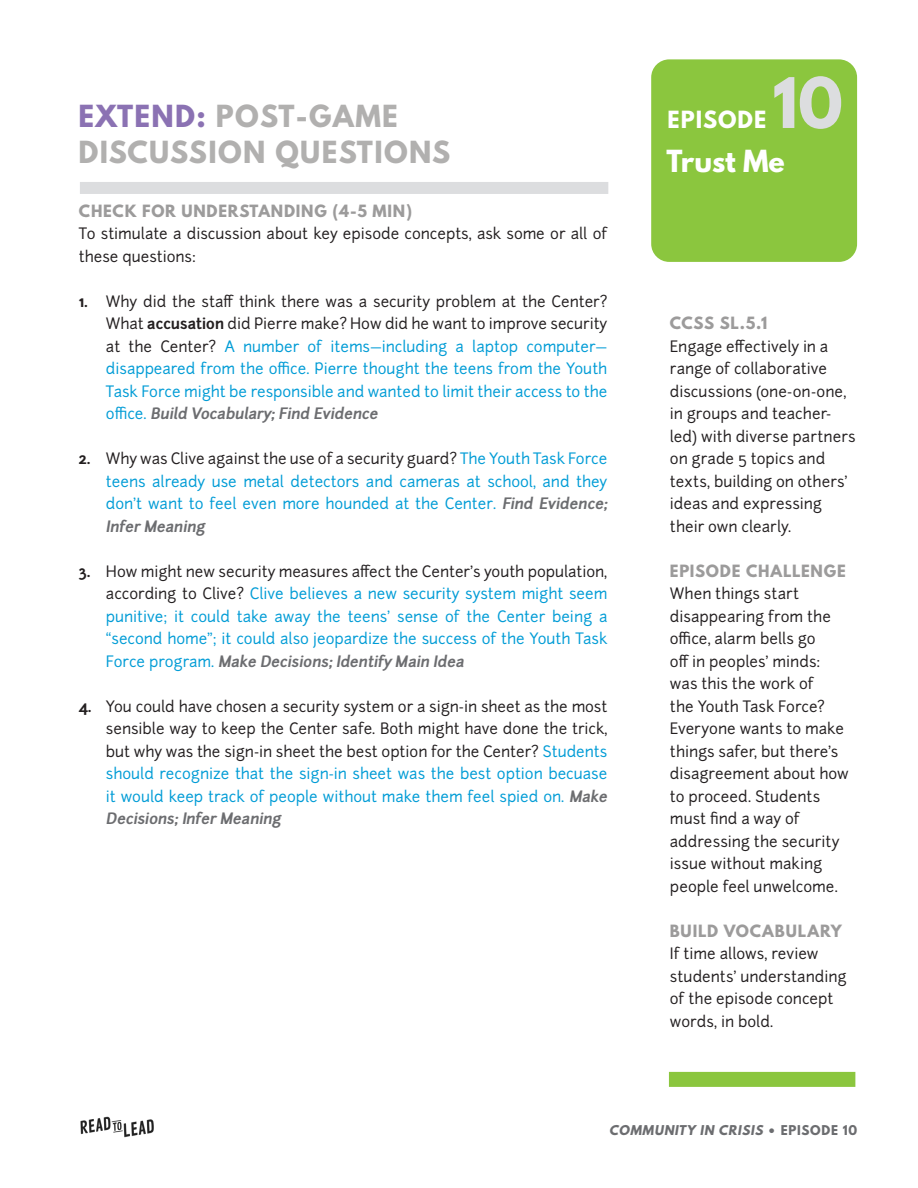
<style>
.page{position:relative;width:918px;height:1188px;background:#fff}
.page>*{position:absolute;margin:0;border:0;box-sizing:border-box;transform-origin:0 0}
.Subhead_Lesson{font:700 61.65px "League Spartan";color:#dcdddf}
.t1{font:700 27px/36px "League Spartan";letter-spacing:.05em;color:#b1b0af}
.t2{font:700 27px "League Spartan";letter-spacing:-.005em;color:#fff}
.Subhead_Lesson-2{font:700 21px "League Spartan";letter-spacing:.05em;color:#fff}
.Extend_side_bar_whit{font:15px/22.5px "Junction";letter-spacing:-.005em;color:#231f20}
.t3{font:15px/22.5px "Junction";letter-spacing:-.005em;color:#009cd6;text-align:justify}
.Discussion_Qs_no_ind{font:15px/22.5px "Junction";letter-spacing:-.005em;color:#231f20}
.Discussion_Qs_no_ind-2{font:700 15px "League Spartan";letter-spacing:.05em;color:#9c9b9b}
.t4{font:italic 700 12px "League Spartan";color:#6c6d70}
.s1{color:#8b72b3}
.s2{font-weight:700;color:#231f20}
.s3{color:#231f20}
.s4{font-weight:700;font-style:italic;color:#6c6d70}
.s5{font-weight:700}
.s6{color:#009cd6}
.s7{font-family:"League Spartan";font-weight:700;color:#9c9b9b}
.s8{font-style:normal}
</style>
<div class="page">
<div style="left:80px;top:182px;width:528px;height:12px;background:#dcdddf"></div>
<div style="left:651px;top:59px;width:206px;height:203px;background:#8bc63e;border-radius:18px"></div>
<img style="left:80px;top:1116px;width:74px;height:22px">
<div style="left:676px;top:1072px;width:172px;height:15px;background:#8bc63e"></div>
<h2 class="t1" style="left:78px;top:97px;width:373px"><span class="s1">EXTEND:</span> POST-GAME<br>DISCUSSION QUESTIONS</h2>
<p class="Discussion_Qs_no_ind-2" style="left:79px;top:199px;width:335px">CHECK FOR UNDERSTANDING (4-5 MIN)</p>
<p class="Discussion_Qs_no_ind" style="left:79px;top:223px;width:530px">To stimulate a discussion about key episode concepts, ask some or all of these questions:</p>
<p class="t3" style="left:106px;top:290px;width:503px;text-indent:-27px"><span class="s2">1.</span> <span class="s3">Why did the staff think there was a security problem at the Center?<br>What</span> <span class="s2">accusation</span> <span class="s3">did Pierre make? How did he want to improve security at the Center?</span> A number of items—including a laptop computer— disappeared from the office. Pierre thought the teens from the Youth Task Force might be responsible and wanted to limit their access to the o ffi c e . <span class="s4">Build Vocabulary;Find Evidence</span></p>
<p class="t3" style="left:106px;top:448px;width:506px;text-align:left;text-indent:-27px"><span class="s2">2.</span> <span class="s3">Why was Clive against the use of a security guard?</span> The Youth Task Force teens already use metal detectors and cameras at school, and they don’t want to feel even more hounded at the Center. <span class="s4">Find Evidence; Infer Meaning</span></p>
<p class="t3" style="left:106px;top:560px;width:503px;text-indent:-27px"><span class="s2">3.</span> <span class="s3">How might new security measures affect the Center’s youth population, according to Clive?</span> Clive believes a new security system might seem punitive; it could take away the teens’ sense of the Center being a “second home”; it could also jeopardize the success of the Youth Task F o r c e p r o g r a m . <span class="s4">Make Decisions;Identify Main Idea</span></p>
<p class="Extend_side_bar_whit" style="left:106px;top:695px;width:506px;text-indent:-27px"><span class="s5">4.</span> You could have chosen a security system or a sign-in sheet as the most sensible way to keep the Center safe. Both might have done the trick, but why was the sign-in sheet the best option for the Center? <span class="s6">Students should recognize that the sign-in sheet was the best option becuase it would keep track of people without make them feel spied on.</span> <span class="s4">Make Decisions;Infer Meaning</span></p>
<p class="Subhead_Lesson-2" style="left:668px;top:103px;width:100px">EPISODE</p>
<p class="Subhead_Lesson" style="left:773px;top:55px;width:72px">10</p>
<h2 class="t2" style="left:667px;top:140px;width:120px">Trust Me</h2>
<p class="Extend_side_bar_whit" style="left:670px;top:313px;width:187px"><span class="s7">CCSS SL.5.1<br></span>Engage effectively in a range of collaborative discussions (one-on-one, in groups and teacher&shy;led) with diverse partners on grade 5 topics and texts, building on others’ ideas and expressing their own clearly.</p>
<p class="Extend_side_bar_whit" style="left:670px;top:560px;width:181px"><span class="s7">EPISODE CHALLENGE<br></span>When things start disappearing from the office, alarm bells go<br>off in peoples’ minds: was this the work of<br>the Youth Task Force?<br>Everyone wants to make things safer, but there’s disagreement about how to proceed. Students must find a way of addressing the security issue without making people feel unwelcome.</p>
<p class="Extend_side_bar_whit" style="left:670px;top:920px;width:178px"><span class="s7">BUILD VOCABULARY<br></span>If time allows, review students’ understanding of the episode concept words, in bold.</p>
<p class="t4" style="left:609px;top:1121px;width:249px">COMMUNITY IN CRISIS <span class="s8">• E P I S O D E 1 0</span></p>
</div>
